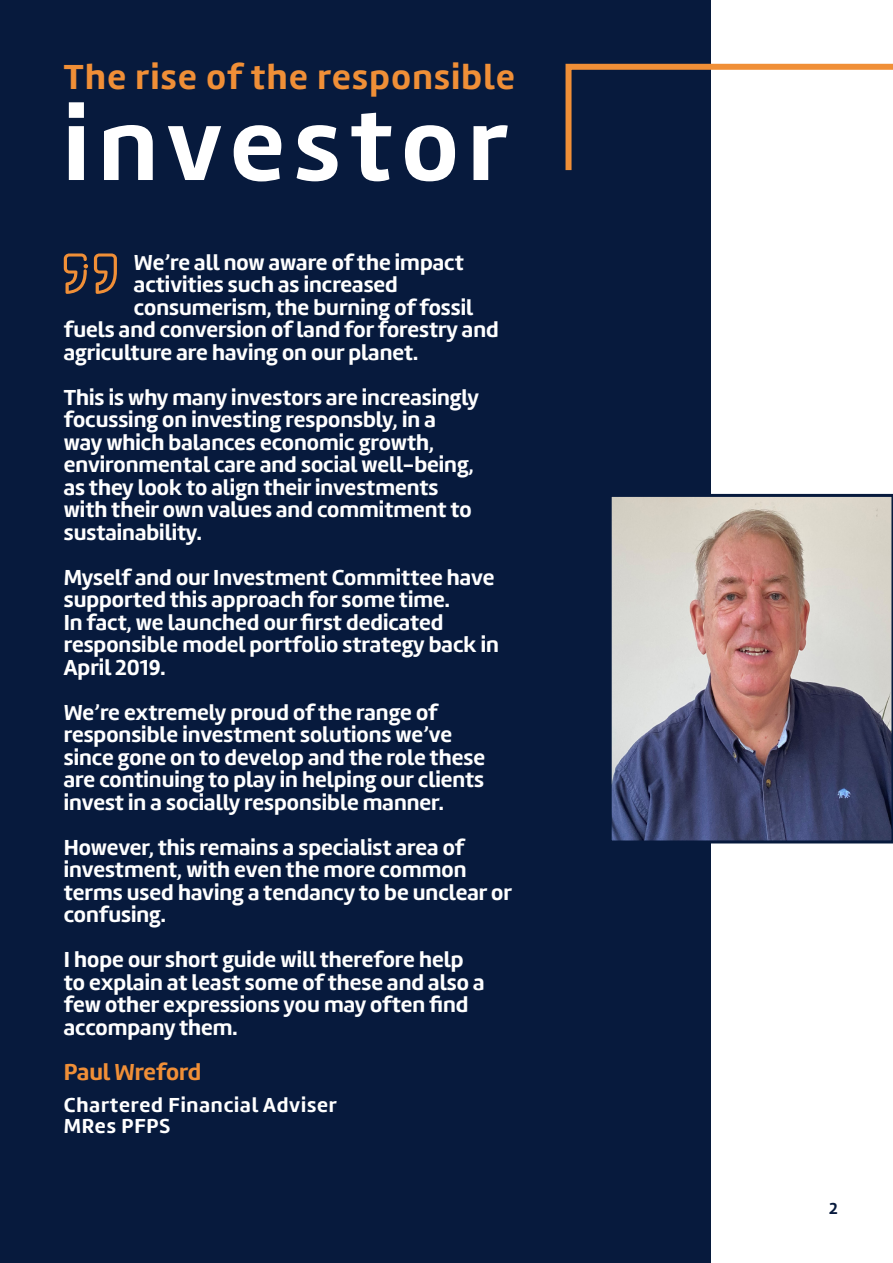
<style>
.page{position:relative;width:893px;height:1263px;background:#fff}
.page>*{position:absolute;margin:0;border:0;box-sizing:border-box;transform-origin:0 0}
.Title_01{font:700 105px "Marine";letter-spacing:.09em;color:#fff}
.Title_03{font:700 36px "Marine";letter-spacing:.04em;color:#f08f37}
.Intro_Text_Left{font:700 24px "Marine";letter-spacing:-.01em;color:#f08f37}
.Title_03-2{font:700 22.5px/22.5px "Marine";color:#fff}
.t1{font:700 21px "Marine";letter-spacing:.04em;color:#fff}
.t2{font:700 16.5px "Marine";color:#071a3d}
</style>
<div class="page">
<div style="left:0;top:0;width:710px;height:1263px;background:#071a3d"></div>
<svg style="left:611px;top:494px;width:282px;height:349px"></svg>
<svg style="left:565px;top:61px;width:328px;height:115px"></svg>
<svg style="left:94px;top:253px;width:23px;height:41px"></svg>
<svg style="left:64px;top:253px;width:24px;height:41px"></svg>
<p class="Title_03" style="left:64px;top:54px;width:453px">The rise of the responsible</p>
<p class="Title_01" style="left:64px;top:76px;width:446px">investor</p>
<p class="Title_03-2" style="left:134px;top:250px;width:331px">We’re all now aware of the impact</p>
<p class="Title_03-2" style="left:134px;top:273px;width:265px">activities such as increased</p>
<p class="Title_03-2" style="left:134px;top:295px;width:341px">consumerism, the burning of fossil</p>
<p class="Title_03-2" style="left:64px;top:318px;width:436px">fuels and conversion of land for forestry and</p>
<p class="Title_03-2" style="left:64px;top:340px;width:356px">agriculture are having on our planet.</p>
<p class="Title_03-2" style="left:64px;top:385px;width:417px">This is why many investors are increasingly focussing on investing responsbly, in a way which balances economic growth, environmental care and social well-being, as they look to align their investments with their own values and commitment to sustainability.</p>
<p class="Title_03-2" style="left:64px;top:565px;width:437px">Myself and our Investment Committee have supported this approach for some time.<br>In fact, we launched our first dedicated responsible model portfolio strategy back in April 2019.</p>
<p class="Title_03-2" style="left:64px;top:700px;width:423px">We’re extremely proud of the range of responsible investment solutions we’ve since gone on to develop and the role these are continuing to play in helping our clients invest in a socially responsible manner.</p>
<p class="Title_03-2" style="left:64px;top:835px;width:450px">However, this remains a specialist area of investment, with even the more common terms used having a tendancy to be unclear or confusing.</p>
<p class="Title_03-2" style="left:64px;top:948px;width:422px">I hope our short guide will therefore help to explain at least some of these and also a few other expressions you may often find accompany them.</p>
<p class="Intro_Text_Left" style="left:64px;top:1056px;width:139px">Paul Wreford</p>
<p class="t1" style="left:64px;top:1091px;width:275px">Chartered Financial Adviser</p>
<p class="t1" style="left:64px;top:1112px;width:108px">MRes PFPS</p>
<p class="t2" style="left:829px;top:1197px;width:10px">2</p>
</div>
